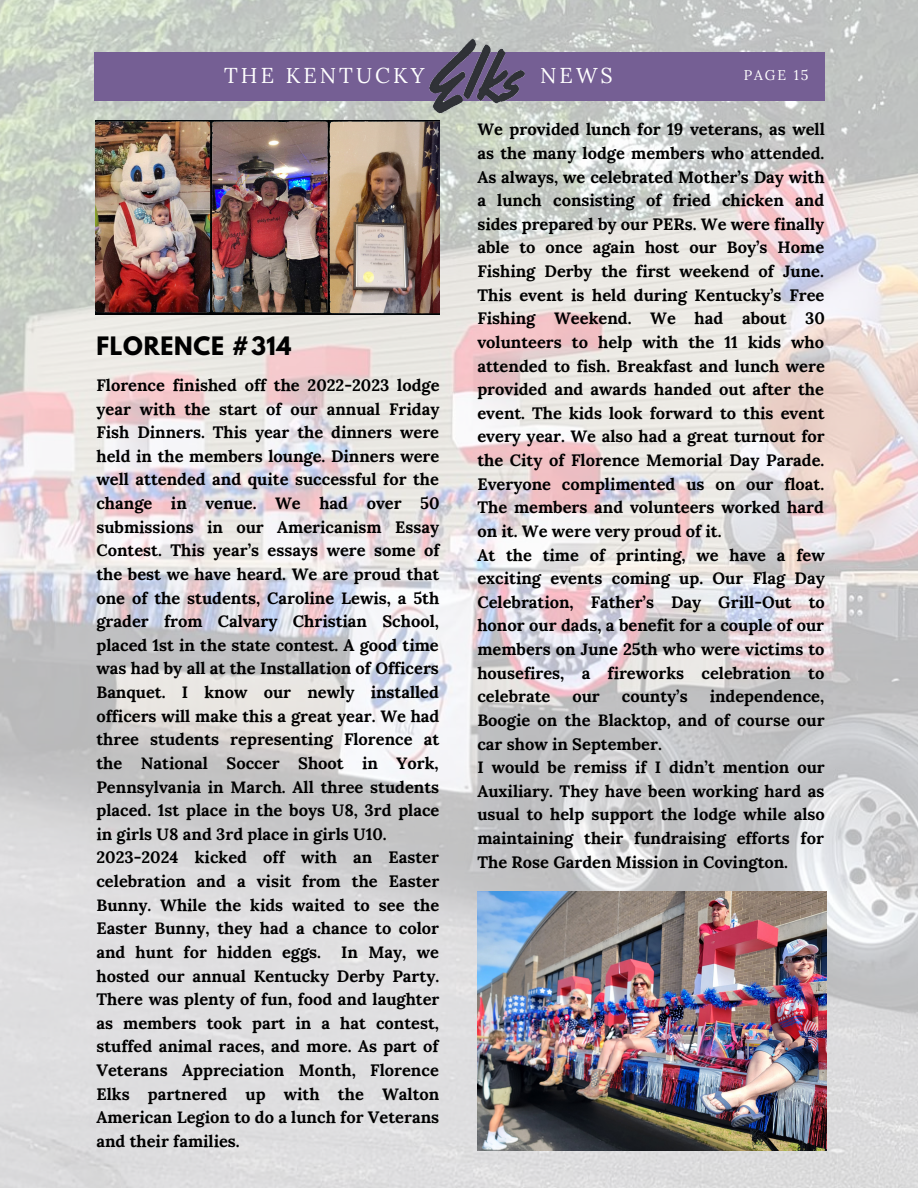
<style>
.page{position:relative;width:918px;height:1188px;background:#fff}
.page>*{position:absolute;margin:0;border:0;box-sizing:border-box;transform-origin:0 0}
.t1{font:700 22.5px "League Spartan";letter-spacing:.03em;color:#000}
.t2{font:21.45px "Lora";letter-spacing:.14em;color:#fff}
.t3{font:700 16.5px/23.7px "Lora";color:#000;text-align:justify}
.t4{font:13.95px "Lora";letter-spacing:.14em;color:#fff}
</style>
<div class="page">
<img style="left:0;top:0;width:918px;height:1188px">
<div style="left:95px;top:53px;width:730px;height:47px;background:#755f94"></div>
<img style="left:429px;top:38px;width:97px;height:76px">
<img style="left:95px;top:121px;width:345px;height:194px">
<img style="left:477px;top:892px;width:349px;height:259px">
<p class="t2" style="left:224px;top:61px;width:202px">THE KENTUCKY</p>
<p class="t2" style="left:540px;top:61px;width:74px">NEWS</p>
<p class="t4" style="left:744px;top:66px;width:66px">PAGE 15</p>
<p class="t3" style="left:477px;top:117px;width:349px">We provided lunch for 19 veterans, as well as the many lodge members who attended.<br>As always, we celebrated Mother’s Day with a lunch consisting of fried chicken and sides prepared by our PERs. We were finally able to once again host our Boy’s Home Fishing Derby the first weekend of June.<br>This event is held during Kentucky’s Free Fishing Weekend. We had about 30 volunteers to help with the 11 kids who attended to fish. Breakfast and lunch were provided and awards handed out after the event. The kids look forward to this event every year. We also had a great turnout for the City of Florence Memorial Day Parade.<br>Everyone complimented us on our float.<br>The members and volunteers worked hard on it. We were very proud of it.</p>
<p class="t3" style="left:477px;top:543px;width:349px">At the time of printing, we have a few exciting events coming up. Our Flag Day Celebration, Father’s Day Grill-Out to honor our dads, a benefit for a couple of our members on June 25th who were victims to housefires, a fireworks celebration to celebrate</p>
<p class="t1" style="left:96px;top:335px;width:197px">FLORENCE #314</p>
<p class="t3" style="left:96px;top:373px;width:345px">Florence finished off the 2022-2023 lodge year with the start of our annual Friday Fish Dinners. This year the dinners were held in the members lounge. Dinners were well attended and quite successful for the change in venue. We had over 50 submissions in our Americanism Essay Contest. This year’s essays were some of the best we have heard. We are proud that one of the students, Caroline Lewis, a 5th grader from Calvary Christian School, placed 1st in the state contest. A good time was had by all at the Installation of Officers Banquet. I know our newly installed officers will make this a great year. We had three students representing Florence at the National Soccer Shoot in York, Pennsylvania in March. All three students placed. 1st place in the boys U8, 3rd place in girls U8 and 3rd place in girls U10.</p>
<p class="t3" style="left:96px;top:846px;width:345px">2023-2024 kicked off with an Easter celebration and a visit from the Easter Bunny. While the kids waited to see the Easter Bunny, they had a chance to color and hunt for hidden eggs. In May, we hosted our annual Kentucky Derby Party.<br>There was plenty of fun, food and laughter as members took part in a hat contest, stuffed animal races, and more. As part of Veterans Appreciation Month, Florence Elks partnered up with the Walton American Legion to do a lunch for Veterans and their families.</p>
<p class="t3" style="left:477px;top:684px;width:349px;text-indent:232px">independence, Boogie on the Blacktop, and of course our car show in September.</p>
<p class="t3" style="left:477px;top:755px;width:349px">I would be remiss if I didn’t mention our Auxiliary. They have been working hard as usual to help support the lodge while also maintaining their fundraising efforts for The Rose Garden Mission in Covington.</p>
<p class="t3" style="left:572px;top:684px;width:29px">our</p>
<p class="t3" style="left:622px;top:684px;width:67px">county’s</p>
</div>
